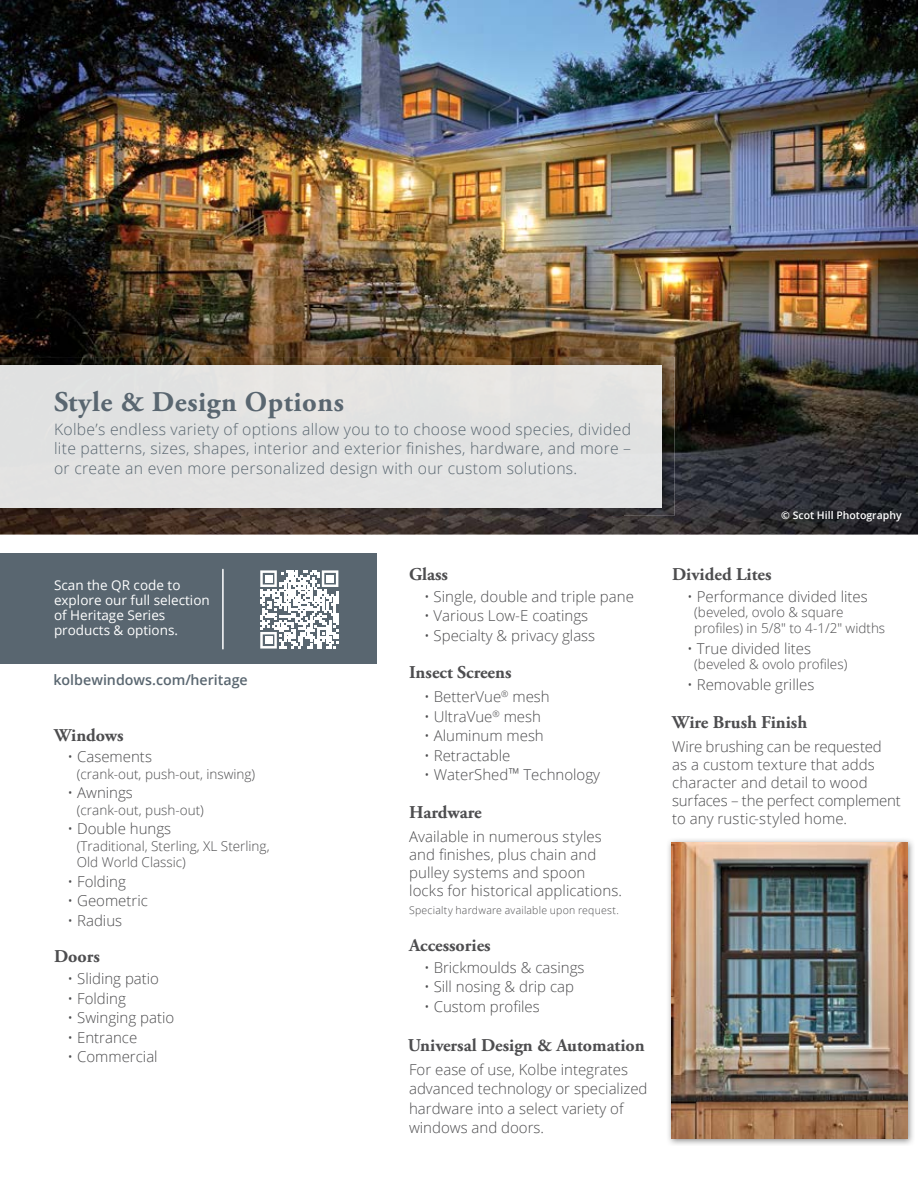
<style>
.page{position:relative;width:918px;height:1188px;background:#fff}
.page>*{position:absolute;margin:0;border:0;box-sizing:border-box;transform-origin:0 0}
.t1{font:700 28.5px "Adobe Garamond Pro";letter-spacing:.02em;color:#596670}
.t2{font:700 18px "Adobe Garamond Pro";color:#4d4d4f}
.t3{font:300 15.75px/19.5px "Open Sans";letter-spacing:.02em;color:#596670;text-align:justify}
.t4{font:300 15px/18px "Open Sans";color:#4d4d4f}
.t5{font:600 14.25px "Open Sans";color:#596670}
.t6{font:300 13.5px/16.5px "Open Sans";color:#4d4d4f}
.t7{font:13.5px/15px "Open Sans";color:#fff}
.t8{font:300 10.5px "Open Sans";letter-spacing:.02em;color:#4d4d4f}
.t9{font:600 10.5px "Open Sans";color:#fff}
</style>
<div class="page">
<img style="left:0;top:0;width:918px;height:535px">
<img style="left:0;top:357px;width:674px;height:53px">
<img style="left:623px;top:410px;width:51px;height:106px">
<img style="left:0;top:507px;width:623px;height:9px">
<div style="left:0;top:366px;width:662px;height:141px;background:#e3e3e2"></div>
<div style="left:0;top:554px;width:376px;height:110px;background:#596670"></div>
<svg style="left:260px;top:570px;width:78px;height:79px"></svg>
<div style="left:265px;top:575px;width:7px;height:7px;background:#fff"></div>
<div style="left:327px;top:575px;width:7px;height:7px;background:#fff"></div>
<div style="left:265px;top:637px;width:7px;height:7px;background:#fff"></div>
<hr style="left:222px;top:569px;width:2px;height:80px;background:#fff">
<img style="left:668px;top:839px;width:245px;height:306px">
<img style="left:672px;top:842px;width:235px;height:296px">
<h1 class="t1" style="left:54px;top:385px;width:291px">Style &amp; Design Options</h1>
<p class="t3" style="left:54px;top:419px;width:579px">Kolbe’s endless variety of options allow you to to choose wood species, divided lite patterns, sizes, shapes, interior and exterior finishes, hardware, and more – or create an even more personalized design with our custom solutions.</p>
<p class="t7" style="left:54px;top:578px;width:157px">Scan the QR code to explore our full selection of Heritage Series products &amp; options.</p>
<p class="t5" style="left:53px;top:671px;width:196px">kolbewindows.com/heritage</p>
<p class="t2" style="left:54px;top:725px;width:71px">Windows</p>
<p class="t4" style="left:68px;top:748px;width:86px">• Casements</p>
<p class="t6" style="left:77px;top:765px;width:180px">(crank-out, push-out, inswing)</p>
<p class="t4" style="left:68px;top:784px;width:67px">• Awnings</p>
<p class="t6" style="left:77px;top:801px;width:129px">(crank-out, push-out)</p>
<p class="t4" style="left:68px;top:820px;width:105px">• Double hungs</p>
<p class="t6" style="left:77px;top:837px;width:194px">(Traditional, Sterling, XL Sterling,<br>Old World Classic)</p>
<p class="t4" style="left:68px;top:872px;width:60px">• Folding</p>
<p class="t4" style="left:68px;top:892px;width:82px">• Geometric</p>
<p class="t4" style="left:68px;top:911px;width:56px">• Radius</p>
<p class="t2" style="left:54px;top:946px;width:47px">Doors</p>
<p class="t4" style="left:68px;top:970px;width:93px">• Sliding patio</p>
<p class="t4" style="left:68px;top:989px;width:60px">• Folding</p>
<p class="t4" style="left:68px;top:1009px;width:108px">• Swinging patio</p>
<p class="t4" style="left:68px;top:1028px;width:71px">• Entrance</p>
<p class="t4" style="left:68px;top:1048px;width:92px">• Commercial</p>
<p class="t2" style="left:409px;top:564px;width:40px">Glass</p>
<p class="t4" style="left:424px;top:587px;width:211px">• Single, double and triple pane</p>
<p class="t4" style="left:424px;top:606px;width:166px">• Various Low-E coatings</p>
<p class="t4" style="left:424px;top:626px;width:173px">• Specialty &amp; privacy glass</p>
<p class="t2" style="left:409px;top:661px;width:104px">Insect Screens</p>
<p class="t4" style="left:424px;top:687px;width:127px">• BetterVue<sup>®</sup> mesh</p>
<p class="t4" style="left:424px;top:707px;width:118px">• UltraVue<sup>®</sup> mesh</p>
<p class="t4" style="left:424px;top:726px;width:121px">• Aluminum mesh</p>
<p class="t4" style="left:424px;top:746px;width:88px">• Retractable</p>
<p class="t4" style="left:424px;top:765px;width:177px">• WaterShed™ Technology</p>
<p class="t2" style="left:409px;top:802px;width:74px">Hardware</p>
<p class="t4" style="left:409px;top:827px;width:214px">Available in numerous styles and finishes, plus chain and pulley systems and spoon locks for historical applications.</p>
<p class="t8" style="left:409px;top:903px;width:211px">Specialty hardware available upon request.</p>
<p class="t2" style="left:409px;top:935px;width:83px">Accessories</p>
<p class="t4" style="left:424px;top:958px;width:162px">• Brickmoulds &amp; casings</p>
<p class="t4" style="left:424px;top:978px;width:151px">• Sill nosing &amp; drip cap</p>
<p class="t4" style="left:424px;top:997px;width:117px">• Custom profiles</p>
<p class="t2" style="left:408px;top:1035px;width:239px">Universal Design &amp; Automation</p>
<p class="t4" style="left:409px;top:1059px;width:240px;line-height:19.5px">For ease of use, Kolbe integrates advanced technology or specialized hardware into a select variety of windows and doors.</p>
<p class="t9" style="left:781px;top:508px;width:122px">© Scot Hill Photography</p>
<p class="t2" style="left:672px;top:564px;width:101px">Divided Lites</p>
<p class="t4" style="left:687px;top:587px;width:182px">• Performance divided lites</p>
<p class="t6" style="left:694px;top:603px;width:192px">(beveled, ovolo &amp; square profiles) in 5/8" to 4-1/2" widths</p>
<p class="t4" style="left:687px;top:640px;width:125px">• True divided lites</p>
<p class="t6" style="left:694px;top:656px;width:155px">(beveled &amp; ovolo profiles)</p>
<p class="t4" style="left:687px;top:676px;width:129px">• Removable grilles</p>
<p class="t2" style="left:672px;top:712px;width:136px">Wire Brush Finish</p>
<p class="t4" style="left:672px;top:737px;width:230px">Wire brushing can be requested<br>as a custom texture that adds character and detail to wood surfaces – the perfect complement to any rustic-styled home.</p>
</div>
